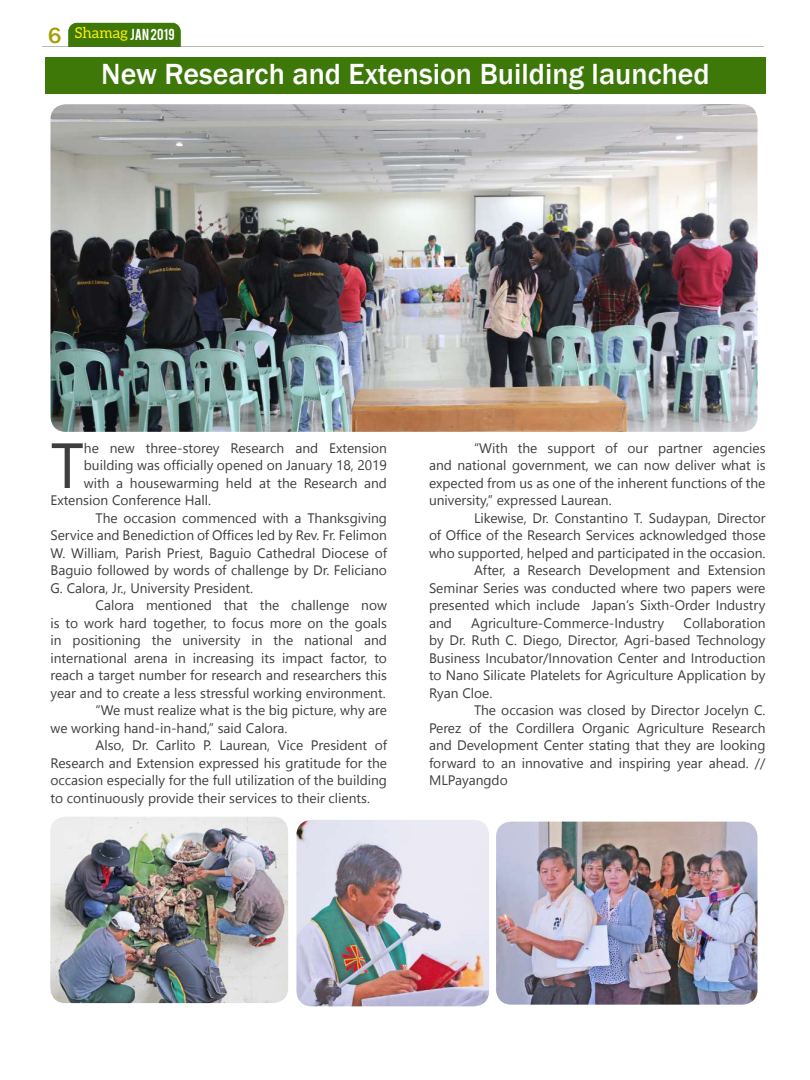
<style>
.page{position:relative;width:810px;height:1080px;background:#fff}
.page>*{position:absolute;margin:0;border:0;box-sizing:border-box;transform-origin:0 0}
.t1{font:63.75px "Segoe UI Historic";color:#3e3e3f}
.t2{font:500 30px "Franklin Gothic";color:#fff}
.t3{font:13.75px/17.5px "Segoe UI Historic";color:#3e3e3f;text-align:justify}
.t4{font:12.5px "Bebas";letter-spacing:.02em;color:#fff}
.s1{font-family:"Franklin Gothic";font-weight:500;font-size:22.5px;color:#a79c01}
</style>
<div class="page">
<div style="left:46px;top:58px;width:720px;height:35px;background:#3d7808"></div>
<img style="left:51px;top:104px;width:707px;height:328px">
<img style="left:68px;top:22px;width:113px;height:22px">
<img style="left:42px;top:44px;width:722px;height:3px">
<img style="left:50px;top:817px;width:238px;height:186px">
<img style="left:296px;top:820px;width:193px;height:186px">
<img style="left:496px;top:822px;width:262px;height:183px">
<p class="t4" style="left:48px;top:25px;width:128px"><span class="s1">6</span> <sup>Shamag</sup>JAN 2019</p>
<h2 class="t2" style="left:101px;top:56px;width:610px">New Research and Extension Building launched</h2>
<h1 class="t1" style="left:51px;top:429px;width:35px">T</h1>
<p class="t3" style="left:84px;top:439px;width:305px">he new three-storey Research and Extension</p>
<p class="t3" style="left:84px;top:457px;width:305px">building was officially opened on January 18, 2019</p>
<p class="t3" style="left:84px;top:474px;width:305px">with a housewarming held at the Research and</p>
<p class="t3" style="left:51px;top:492px;width:162px">Extension Conference Hall.</p>
<p class="t3" style="left:96px;top:509px;width:293px">The occasion commenced with a Thanksgiving</p>
<p class="t3" style="left:51px;top:527px;width:338px">Service and Benediction of Offices led by Rev. Fr. Felimon</p>
<p class="t3" style="left:51px;top:544px;width:338px">W. William, Parish Priest, Baguio Cathedral Diocese of</p>
<p class="t3" style="left:51px;top:562px;width:338px">Baguio followed by words of challenge by Dr. Feliciano</p>
<p class="t3" style="left:51px;top:579px;width:204px">G. Calora, Jr., University President.</p>
<p class="t3" style="left:96px;top:597px;width:293px">Calora mentioned that the challenge now</p>
<p class="t3" style="left:51px;top:614px;width:338px">is to work hard together, to focus more on the goals</p>
<p class="t3" style="left:51px;top:632px;width:338px">in positioning the university in the national and</p>
<p class="t3" style="left:51px;top:649px;width:338px">international arena in increasing its impact factor, to</p>
<p class="t3" style="left:51px;top:667px;width:338px">reach a target number for research and researchers this</p>
<p class="t3" style="left:51px;top:684px;width:337px">year and to create a less stressful working environment.</p>
<p class="t3" style="left:96px;top:702px;width:293px">“We must realize what is the big picture, why are</p>
<p class="t3" style="left:51px;top:719px;width:239px">we working hand-in-hand,” said Calora.</p>
<p class="t3" style="left:96px;top:737px;width:293px">Also, Dr. Carlito P. Laurean, Vice President of</p>
<p class="t3" style="left:51px;top:754px;width:338px">Research and Extension expressed his gratitude for the</p>
<p class="t3" style="left:51px;top:772px;width:338px">occasion especially for the full utilization of the building</p>
<p class="t3" style="left:51px;top:789px;width:321px">to continuously provide their services to their clients.</p>
<p class="t3" style="left:429px;top:439px;width:338px;text-indent:45px">“With the support of our partner agencies and national government, we can now deliver what is expected from us as one of the inherent functions of the university,” expressed Laurean.</p>
<p class="t3" style="left:474px;top:509px;width:293px">Likewise, Dr. Constantino T. Sudaypan, Director</p>
<p class="t3" style="left:429px;top:527px;width:338px">of Office of the Research Services acknowledged those</p>
<p class="t3" style="left:429px;top:544px;width:338px">who supported, helped and participated in the occasion.</p>
<p class="t3" style="left:474px;top:562px;width:293px">After, a Research Development and Extension</p>
<p class="t3" style="left:429px;top:579px;width:338px">Seminar Series was conducted where two papers were</p>
<p class="t3" style="left:429px;top:597px;width:338px">presented which include Japan’s Sixth-Order Industry</p>
<p class="t3" style="left:429px;top:614px;width:24px">and</p>
<p class="t3" style="left:471px;top:614px;width:195px">Agriculture-Commerce-Industry</p>
<p class="t3" style="left:429px;top:614px;width:338px;text-indent:255px">Collaboration by Dr. Ruth C. Diego, Director, Agri-based Technology Business Incubator/Innovation Center and Introduction to Nano Silicate Platelets for Agriculture Application by Ryan Cloe.</p>
<p class="t3" style="left:429px;top:702px;width:338px;text-indent:45px">The occasion was closed by Director Jocelyn C.<br>Perez of the Cordillera Organic Agriculture Research and Development Center stating that they are looking forward to an innovative and inspiring year ahead. // MLPayangdo</p>
</div>
